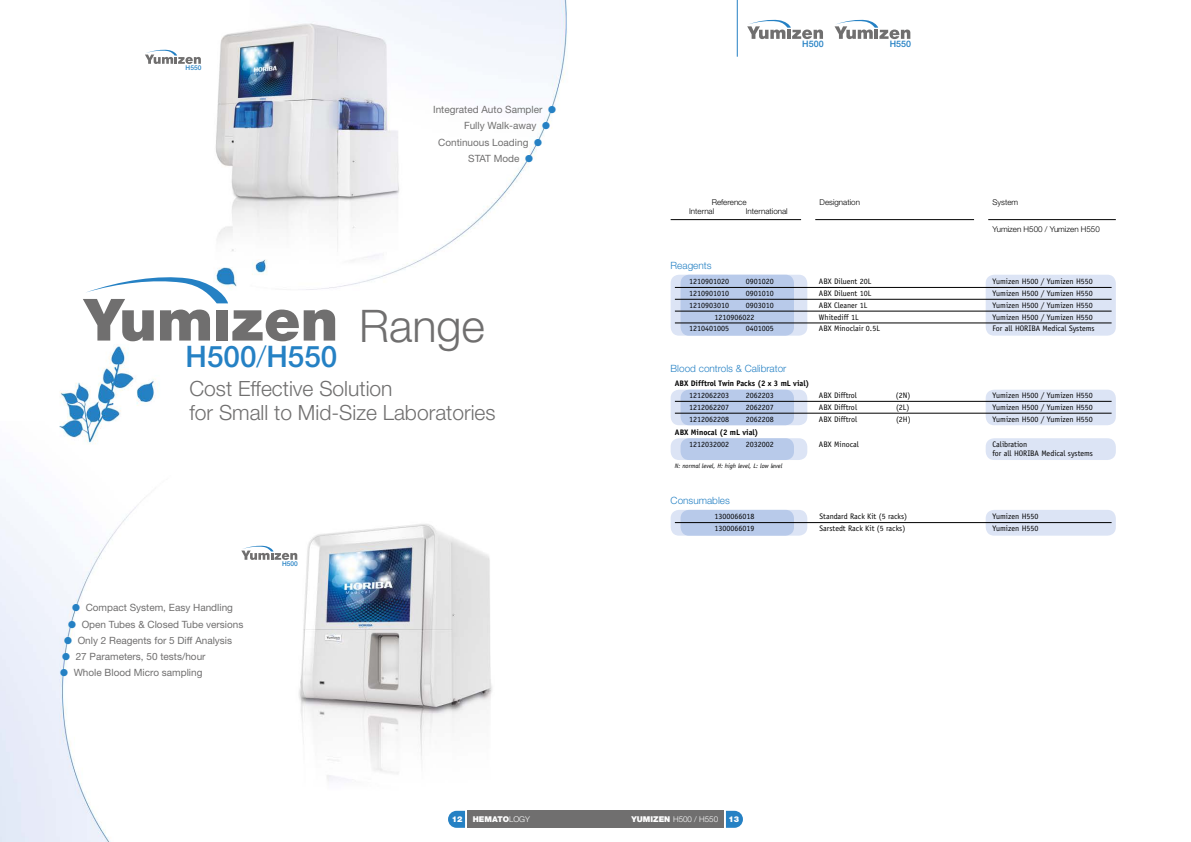
<style>
.page{position:relative;width:1191px;height:842px;background:#fff}
.page>*{position:absolute;margin:0;border:0;box-sizing:border-box;transform-origin:0 0}
.t1{font:300 45px "Helvetica Neue";color:#706f6f}
.t2{font:500 29.7px "Helvetica Neue";color:#2581c4}
.t3{font:300 21px/23.2px "Helvetica Neue";color:#706f6f}
.t4{font:10px "Helvetica Neue";color:#706f6f}
.t5{font:300 10px "Helvetica Neue";color:#2581c4}
.t6{font:500 8.9px "Helvetica Neue";color:#2581c4}
.t7{font:8px/9px "Officina Sans";color:#000}
.t8{font:300 8px "Helvetica Neue";color:#000}
.t9{font:700 8px "Officina Sans";color:#000}
.t10{font:300 8px "Helvetica Neue";color:#fff}
.t11{font:900 8px "Helvetica Neue";color:#fff}
.t12{font:500 6.6px "Helvetica Neue";color:#2581c4}
.t13{font:italic 6.5px "Officina Sans";color:#000}
.s1{color:#2581c4}
.s2{font-weight:300}
.s3{font-weight:900}
</style>
<div class="page">
<img style="left:0;top:0;width:595px;height:842px">
<div style="left:670px;top:275px;width:137px;height:61px;background:#dce4f5;border-radius:9px"></div>
<div style="left:985px;top:275px;width:130px;height:61px;background:#dce4f5;border-radius:9px"></div>
<div style="left:680px;top:275px;width:114px;height:61px;background:#b8caea;border-radius:9px"></div>
<hr style="left:675px;top:287px;width:436px;height:1px;background:#000">
<hr style="left:675px;top:299px;width:436px;height:1px;background:#000">
<hr style="left:675px;top:311px;width:436px;height:1px;background:#000">
<hr style="left:675px;top:323px;width:436px;height:1px;background:#000">
<div style="left:670px;top:510px;width:137px;height:26px;background:#dce4f5;border-radius:9px"></div>
<div style="left:985px;top:510px;width:130px;height:26px;background:#dce4f5;border-radius:9px"></div>
<div style="left:680px;top:510px;width:114px;height:26px;background:#b8caea;border-radius:9px"></div>
<hr style="left:675px;top:522px;width:436px;height:1px;background:#000">
<div style="left:670px;top:390px;width:137px;height:35px;background:#dce4f5;border-radius:9px"></div>
<div style="left:985px;top:390px;width:130px;height:35px;background:#dce4f5;border-radius:9px"></div>
<div style="left:680px;top:390px;width:114px;height:35px;background:#b8caea;border-radius:9px"></div>
<div style="left:670px;top:438px;width:137px;height:22px;background:#dce4f5;border-radius:9px"></div>
<div style="left:985px;top:438px;width:130px;height:22px;background:#dce4f5;border-radius:9px"></div>
<div style="left:680px;top:438px;width:114px;height:22px;background:#b8caea;border-radius:9px"></div>
<hr style="left:675px;top:401px;width:436px;height:1px;background:#000">
<hr style="left:675px;top:413px;width:436px;height:1px;background:#000">
<hr style="left:670px;top:219px;width:131px;height:1px;background:#000">
<hr style="left:815px;top:219px;width:159px;height:1px;background:#000">
<hr style="left:988px;top:219px;width:127px;height:1px;background:#000">
<hr style="left:737px;top:0;width:1px;height:57px;background:#2581c4">
<svg style="left:747px;top:20px;width:76px;height:19px"></svg>
<svg style="left:834px;top:20px;width:76px;height:19px"></svg>
<svg style="left:83px;top:277px;width:252px;height:64px"></svg>
<svg style="left:145px;top:50px;width:56px;height:14px"></svg>
<svg style="left:241px;top:546px;width:56px;height:14px"></svg>
<svg style="left:448px;top:811px;width:17px;height:17px"></svg>
<svg style="left:726px;top:811px;width:17px;height:17px"></svg>
<div style="left:467px;top:811px;width:257px;height:17px;background:#706f6f"></div>
<p class="t12" style="left:186px;top:63px;width:17px">H550</p>
<p class="t4" style="left:433px;top:104px;width:124px">Integrated Auto Sampler <span class="s1">●</span></p>
<p class="t4" style="left:464px;top:120px;width:87px">Fully Walk-away <span class="s1">●</span></p>
<p class="t4" style="left:438px;top:136px;width:105px">Continuous Loading <span class="s1">●</span></p>
<p class="t4" style="left:468px;top:152px;width:66px">STAT Mode <span class="s1">●</span></p>
<h1 class="t1" style="left:359px;top:299px;width:127px">Range</h1>
<h3 class="t3" style="left:189px;top:377px;width:308px">Cost Effective Solution<br>for Small to Mid-Size Laboratories</h3>
<h2 class="t2" style="left:186px;top:338px;width:153px">H500<span class="s2">/</span>H550</h2>
<p class="t4" style="left:72px;top:602px;width:162px"><span class="s1">●</span> Compact System, Easy Handling</p>
<p class="t4" style="left:68px;top:618px;width:177px"><span class="s1">●</span> Open Tubes &amp; Closed Tube versions</p>
<p class="t4" style="left:64px;top:634px;width:169px"><span class="s1">●</span> Only 2 Reagents for 5 Diff Analysis</p>
<p class="t4" style="left:62px;top:650px;width:145px"><span class="s1">●</span> 27 Parameters, 50 tests/hour</p>
<p class="t4" style="left:60px;top:667px;width:144px"><span class="s1">●</span> Whole Blood Micro sampling</p>
<p class="t12" style="left:282px;top:559px;width:17px">H500</p>
<p class="t6" style="left:802px;top:38px;width:23px">H500</p>
<p class="t6" style="left:889px;top:38px;width:23px">H550</p>
<p class="t8" style="left:711px;top:197px;width:36px">Reference</p>
<p class="t8" style="left:819px;top:197px;width:42px">Designation</p>
<p class="t8" style="left:992px;top:197px;width:27px">System</p>
<p class="t8" style="left:689px;top:207px;width:27px">Internal</p>
<p class="t8" style="left:746px;top:207px;width:43px">International</p>
<p class="t8" style="left:992px;top:225px;width:109px">Yumizen H500 / Yumizen H550</p>
<p class="t5" style="left:670px;top:259px;width:42px">Reagents</p>
<p class="t7" style="left:689px;top:277px;width:41px">1210901020</p>
<p class="t7" style="left:746px;top:277px;width:29px">0901020</p>
<p class="t7" style="left:819px;top:277px;width:54px">ABX Diluent 20L</p>
<p class="t7" style="left:992px;top:277px;width:102px">Yumizen H500 / Yumizen H550</p>
<p class="t7" style="left:689px;top:289px;width:41px">1210901010</p>
<p class="t7" style="left:746px;top:289px;width:29px">0901010</p>
<p class="t7" style="left:819px;top:289px;width:54px">ABX Diluent 10L</p>
<p class="t7" style="left:992px;top:289px;width:102px">Yumizen H500 / Yumizen H550</p>
<p class="t7" style="left:689px;top:301px;width:41px">1210903010</p>
<p class="t7" style="left:746px;top:301px;width:29px">0903010</p>
<p class="t7" style="left:819px;top:301px;width:50px">ABX Cleaner 1L</p>
<p class="t7" style="left:992px;top:301px;width:102px">Yumizen H500 / Yumizen H550</p>
<p class="t7" style="left:714px;top:312px;width:41px">1210906022</p>
<p class="t7" style="left:819px;top:312px;width:41px">Whitediff 1L</p>
<p class="t7" style="left:992px;top:312px;width:102px">Yumizen H500 / Yumizen H550</p>
<p class="t7" style="left:689px;top:324px;width:41px">1210401005</p>
<p class="t7" style="left:746px;top:324px;width:29px">0401005</p>
<p class="t7" style="left:819px;top:324px;width:62px">ABX Minoclair 0.5L</p>
<p class="t7" style="left:992px;top:324px;width:104px">For all HORIBA Medical Systems</p>
<p class="t5" style="left:670px;top:362px;width:117px">Blood controls &amp; Calibrator</p>
<p class="t9" style="left:675px;top:378px;width:136px">ABX Difftrol Twin Packs (2 x 3 mL vial)</p>
<p class="t7" style="left:689px;top:391px;width:41px">1212062203</p>
<p class="t7" style="left:746px;top:391px;width:29px">2062203</p>
<p class="t7" style="left:819px;top:391px;width:40px">ABX Difftrol</p>
<p class="t7" style="left:896px;top:391px;width:16px">(2N)</p>
<p class="t7" style="left:992px;top:391px;width:102px">Yumizen H500 / Yumizen H550</p>
<p class="t7" style="left:689px;top:403px;width:41px">1212062207</p>
<p class="t7" style="left:746px;top:403px;width:29px">2062207</p>
<p class="t7" style="left:819px;top:403px;width:40px">ABX Difftrol</p>
<p class="t7" style="left:896px;top:403px;width:15px">(2L)</p>
<p class="t7" style="left:992px;top:403px;width:102px">Yumizen H500 / Yumizen H550</p>
<p class="t7" style="left:689px;top:414px;width:41px">1212062208</p>
<p class="t7" style="left:746px;top:414px;width:29px">2062208</p>
<p class="t7" style="left:819px;top:414px;width:40px">ABX Difftrol</p>
<p class="t7" style="left:896px;top:414px;width:16px">(2H)</p>
<p class="t7" style="left:992px;top:414px;width:102px">Yumizen H500 / Yumizen H550</p>
<p class="t9" style="left:675px;top:427px;width:85px">ABX Minocal (2 mL vial)</p>
<p class="t7" style="left:689px;top:440px;width:41px">1212032002</p>
<p class="t7" style="left:746px;top:440px;width:29px">2032002</p>
<p class="t7" style="left:819px;top:440px;width:41px">ABX Minocal</p>
<p class="t7" style="left:992px;top:440px;width:102px">Calibration<br>for all HORIBA Medical systems</p>
<p class="t13" style="left:675px;top:462px;width:109px">N: normal level, H: high level, L: low level</p>
<p class="t5" style="left:670px;top:494px;width:61px">Consumables</p>
<p class="t7" style="left:714px;top:512px;width:41px">1300066018</p>
<p class="t7" style="left:819px;top:512px;width:89px">Standard Rack Kit (5 racks)</p>
<p class="t7" style="left:992px;top:512px;width:48px">Yumizen H550</p>
<p class="t7" style="left:714px;top:524px;width:41px">1300066019</p>
<p class="t7" style="left:819px;top:524px;width:87px">Sarstedt Rack Kit (5 racks)</p>
<p class="t7" style="left:992px;top:524px;width:48px">Yumizen H550</p>
<p class="t11" style="left:452px;top:814px;width:12px">12</p>
<p class="t11" style="left:473px;top:814px;width:59px">HEMATO<span class="s2">LOGY</span></p>
<p class="t10" style="left:631px;top:814px;width:88px"><span class="s3">YUMIZEN</span> H500 / H550</p>
<p class="t11" style="left:728px;top:814px;width:12px">13</p>
</div>
